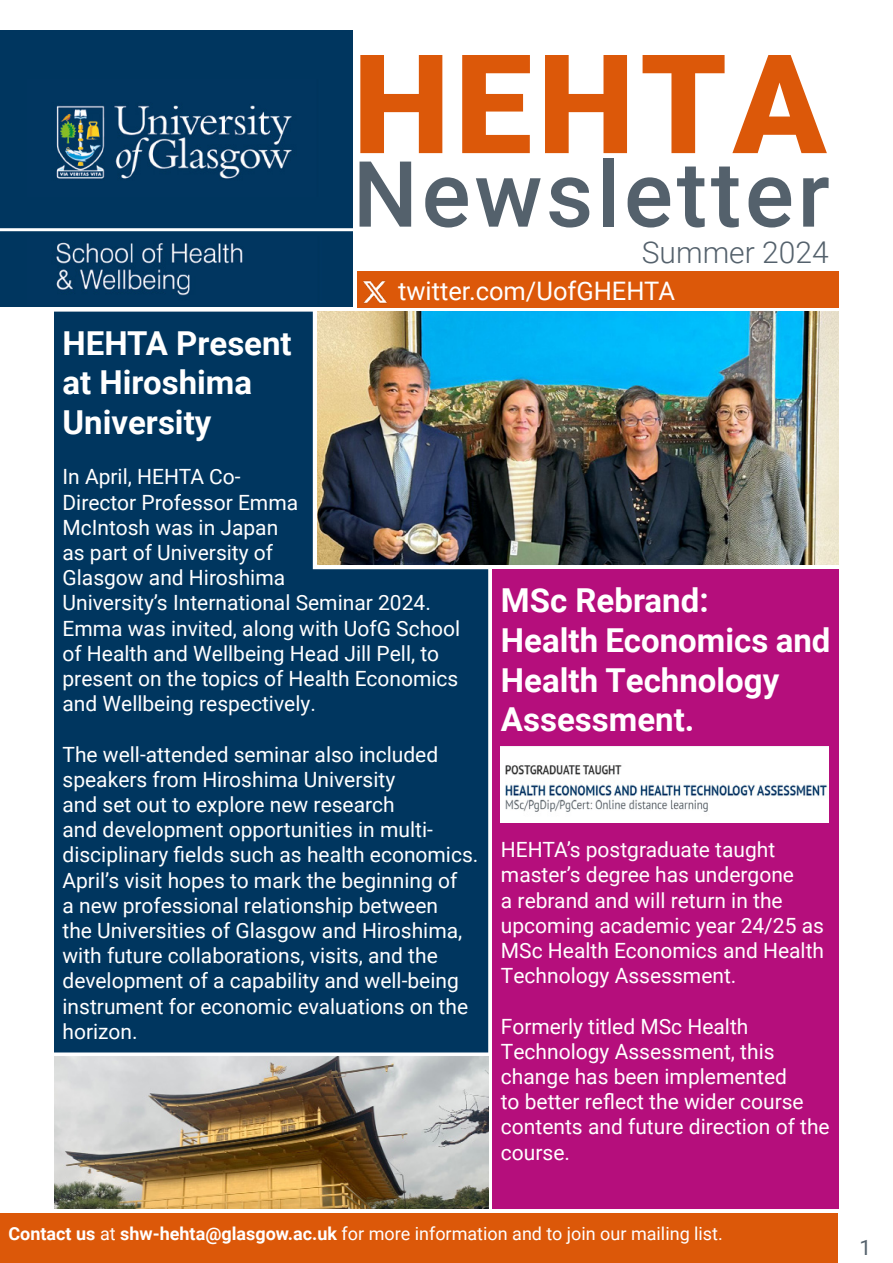
<style>
.page{position:relative;width:893px;height:1263px;background:#fff}
.page>*{position:absolute;margin:0;border:0;box-sizing:border-box;transform-origin:0 0}
.Subheading{font:900 138px "Roboto";letter-spacing:.04em;color:#dc5809}
.Subheading-2{font:500 91.5px "Roboto";letter-spacing:.04em;color:#54616c}
.Subheading-3{font:700 33px/39.6px "Roboto";color:#fff}
.Subheading-4{font:300 30px "Roboto";color:#54616c}
.Subheading-5{font:25.5px "Roboto";color:#fff}
.Paragraph_Style_1{font:21px/25.2px "Roboto";color:#fff}
.t1{font:21px "Roboto";color:#54616c}
.Subheading-6{font:18px "Roboto";color:#fff}
.s1{font-weight:700}
</style>
<div class="page">
<div style="left:0;top:30px;width:353px;height:277px;background:#00365f"></div>
<div style="left:357px;top:271px;width:482px;height:36px;background:#dc5809"></div>
<div style="left:54px;top:312px;width:434px;height:740px;background:#00365f"></div>
<div style="left:492px;top:569px;width:347px;height:640px;background:#b50e7c"></div>
<img style="left:56px;top:242px;width:187px;height:54px">
<hr style="left:0;top:228px;width:855px;height:3px;background:#fff">
<div style="left:0;top:1213px;width:838px;height:50px;background:#dc5809"></div>
<img style="left:56px;top:105px;width:236px;height:74px">
<img style="left:363px;top:280px;width:23px;height:23px">
<img style="left:317px;top:312px;width:522px;height:253px">
<img style="left:501px;top:746px;width:328px;height:76px">
<img style="left:54px;top:1057px;width:434px;height:152px">
<h1 class="Subheading" style="left:353px;top:7px;width:475px">HEHTA</h1>
<h1 class="Subheading-2" style="left:353px;top:130px;width:478px">Newsletter</h1>
<h1 class="Subheading-4" style="left:642px;top:231px;width:188px">Summer 2024</h1>
<h1 class="Subheading-5" style="left:398px;top:273px;width:279px">twitter.com/UofGHEHTA</h1>
<h1 class="Subheading-3" style="left:63px;top:322px;width:231px">HEHTA Present at Hiroshima<br>University</h1>
<p class="Paragraph_Style_1" style="left:63px;top:463px;width:399px">In April, HEHTA Co-<br>Director Professor Emma<br>McIntosh was in Japan<br>as part of University of<br>Glasgow and Hiroshima<br>University’s International Seminar 2024.<br>Emma was invited, along with UofG School of Health and Wellbeing Head Jill Pell, to present on the topics of Health Economics and Wellbeing respectively.</p>
<p class="Paragraph_Style_1" style="left:63px;top:741px;width:417px">The well-attended seminar also included speakers from Hiroshima University<br>and set out to explore new research<br>and development opportunities in multi&shy;disciplinary fields such as health economics.<br>April’s visit hopes to mark the beginning of<br>a new professional relationship between<br>the Universities of Glasgow and Hiroshima, with future collaborations, visits, and the development of a capability and well-being instrument for economic evaluations on the horizon.</p>
<h1 class="Subheading-3" style="left:501px;top:579px;width:331px">MSc Rebrand:<br>Health Economics and<br>Health Technology<br>Assessment.</h1>
<p class="Paragraph_Style_1" style="left:501px;top:836px;width:325px">HEHTA’s postgraduate taught master’s degree has undergone<br>a rebrand and will return in the upcoming academic year 24/25 as<br>MSc Health Economics and Health<br>Technology Assessment.</p>
<p class="Paragraph_Style_1" style="left:501px;top:1013px;width:330px">Formerly titled MSc Health<br>Technology Assessment, this change has been implemented<br>to better reflect the wider course contents and future direction of the course.</p>
<h1 class="Subheading-6" style="left:9px;top:1221px;width:716px"><span class="s1">Contact us</span> at <span class="s1">shw-hehta@glasgow.ac.uk</span> for more information and to join our mailing list.</h1>
<p class="t1" style="left:859px;top:1233px;width:13px">1</p>
</div>
